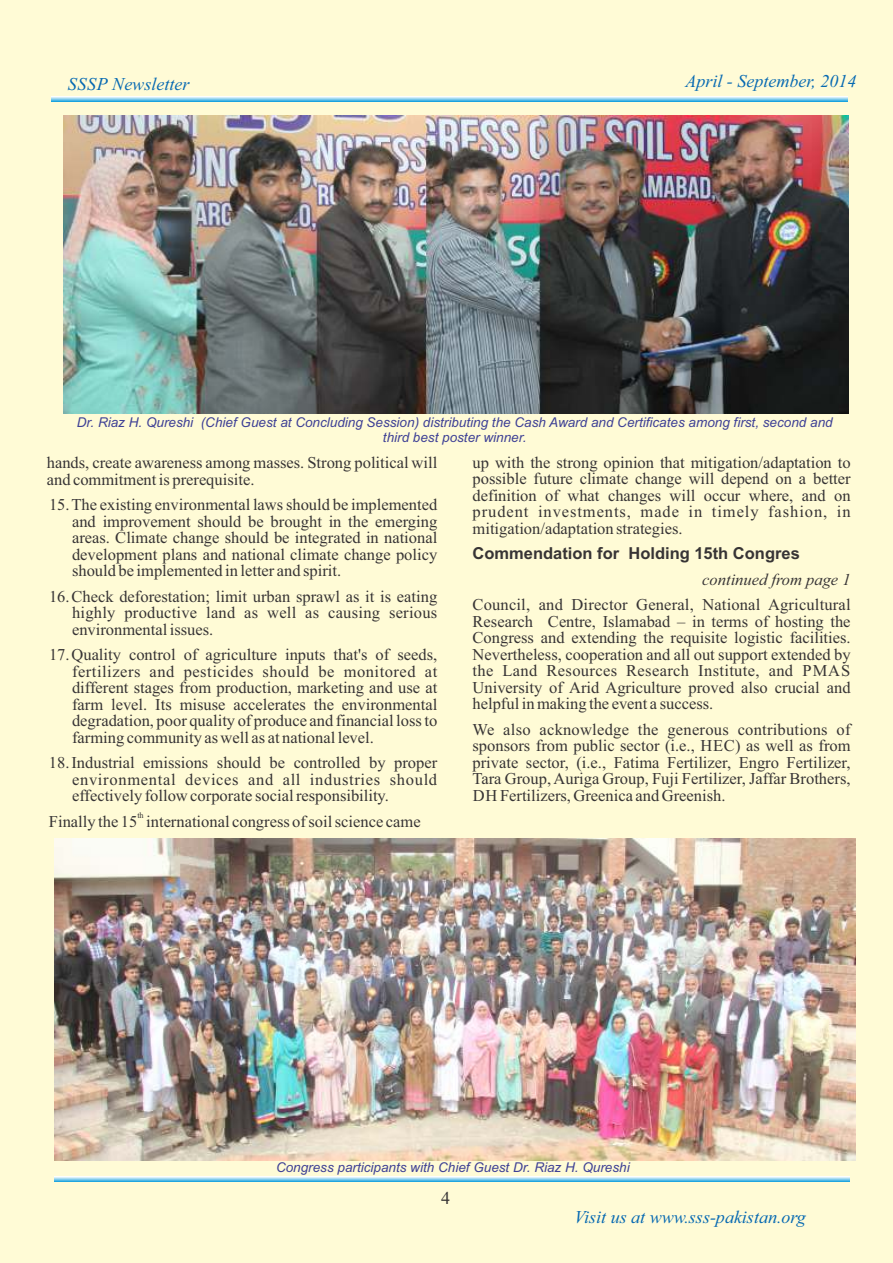
<style>
.page{position:relative;width:893px;height:1263px;background:#fffbd6}
.page>*{position:absolute;margin:0;border:0;box-sizing:border-box;transform-origin:0 0}
.t1{font:italic 18px "Times New Roman";color:#0669b2}
.t2{font:18px "Times New Roman";color:#373435}
.t3{font:16.5px/16.5px "Times New Roman";color:#373435;text-align:justify}
.t4{font:700 16.5px "Arial";color:#373435}
.t5{font:italic 16.5px "Times New Roman";color:#373435}
.t6{font:italic 13.5px/15.1px "Arial";color:#3e4095;text-align:center}
.t7{font:8.25px "Times New Roman";color:#373435}
</style>
<div class="page">
<svg style="left:54px;top:1176px;width:796px;height:6px;background:#92d3ee"></svg>
<svg style="left:52px;top:96px;width:795px;height:6px;background:#8dd0ee"></svg>
<img style="left:54px;top:838px;width:802px;height:322px">
<img style="left:64px;top:115px;width:784px;height:299px">
<p class="t1" style="left:68px;top:77px;width:123px">SSSP Newsletter</p>
<p class="t1" style="left:685px;top:74px;width:172px">April - September, 2014</p>
<p class="t6" style="left:77px;top:416px;width:757px">Dr. Riaz H. Qureshi (Chief Guest at Concluding Session) distributing the Cash Award and Certificates among first, second and third best poster winner.</p>
<p class="t3" style="left:47px;top:456px;width:392px">hands, create awareness among masses. Strong political will and commitment is prerequisite.</p>
<p class="t3" style="left:72px;top:498px;width:367px;text-indent:-23px">15. The existing environmental laws should be implemented and improvement should be brought in the emerging areas. Climate change should be integrated in national development plans and national climate change policy should be implemented in letter and spirit.</p>
<p class="t3" style="left:72px;top:589px;width:367px;text-indent:-23px">16. Check deforestation; limit urban sprawl as it is eating highly productive land as well as causing serious environmental issues.</p>
<p class="t3" style="left:72px;top:648px;width:367px;text-indent:-23px">17. Quality control of agriculture inputs that's of seeds, fertilizers and pesticides should be monitored at different stages from production, marketing and use at farm level. Its misuse accelerates the environmental degradation, poor quality of produce and financial loss to farming community as well as at national level.</p>
<p class="t3" style="left:72px;top:756px;width:367px;text-indent:-23px">18. Industrial emissions should be controlled by proper environmental devices and all industries should effectively follow corporate social responsibility.</p>
<p class="t7" style="left:137px;top:813px;width:8px">th</p>
<p class="t3" style="left:49px;top:814px;width:373px">Finally the 15 international congress of soil science came</p>
<p class="t3" style="left:473px;top:456px;width:380px">up with the strong opinion that mitigation/adaptation to possible future climate change will depend on a better definition of what changes will occur where, and on prudent investments, made in timely fashion, in mitigation/adaptation strategies.</p>
<p class="t4" style="left:473px;top:547px;width:329px">Commendation for Holding 15th Congres</p>
<p class="t5" style="left:702px;top:573px;width:150px">continued from page 1</p>
<p class="t3" style="left:473px;top:598px;width:380px">Council, and Director General, National Agricultural Research Centre, Islamabad – in terms of hosting the Congress and extending the requisite logistic facilities.<br>Nevertheless, cooperation and all out support extended by the Land Resources Research Institute, and PMAS University of Arid Agriculture proved also crucial and helpful in making the event a success.</p>
<p class="t3" style="left:473px;top:723px;width:380px">We also acknowledge the generous contributions of sponsors from public sector (i.e., HEC) as well as from private sector, (i.e., Fatima Fertilizer, Engro Fertilizer, Tara Group, Auriga Group, Fuji Fertilizer, Jaffar Brothers, DH Fertilizers, Greenica and Greenish.</p>
<p class="t6" style="left:276px;top:1161px;width:355px">Congress participants with Chief Guest Dr. Riaz H. Qureshi</p>
<p class="t2" style="left:441px;top:1192px;width:10px">4</p>
<p class="t1" style="left:575px;top:1211px;width:233px">Visit us at www.sss-pakistan.org</p>
</div>
